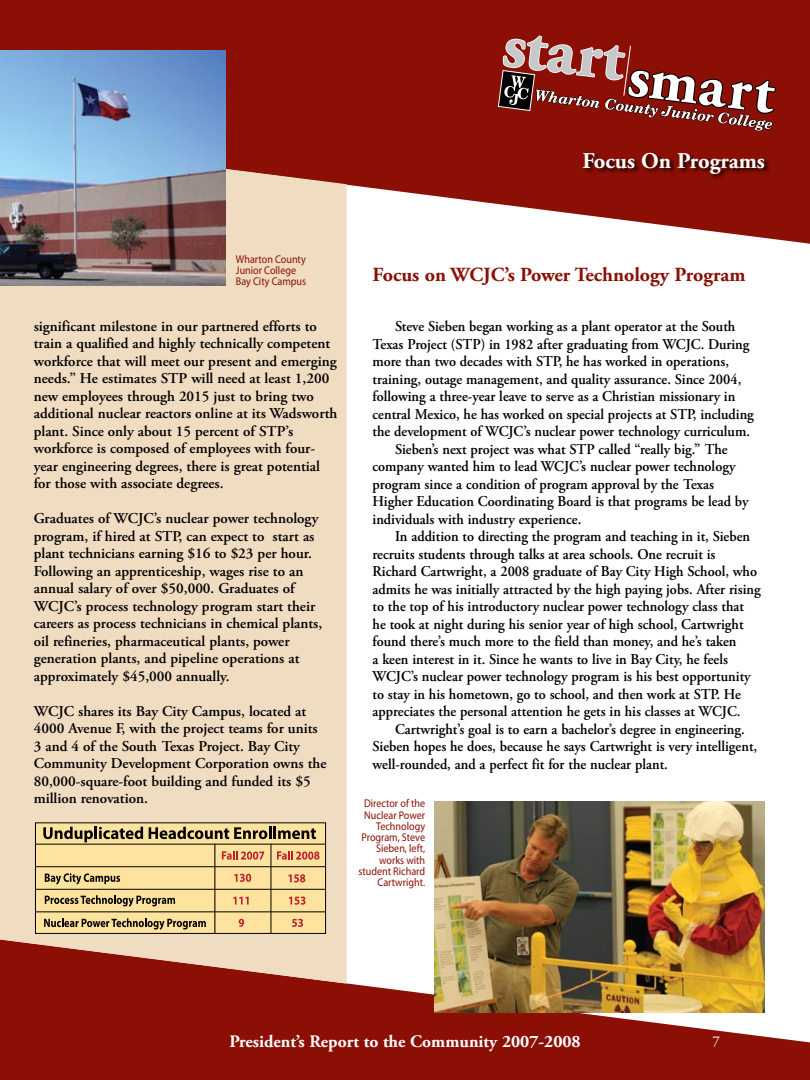
<style>
.page{position:relative;width:810px;height:1080px;background:#fff}
.page>*{position:absolute;margin:0;border:0;box-sizing:border-box;transform-origin:0 0}
.t1{font:700 22.5px "Adobe Garamond Pro";color:#fff}
.t2{font:700 20px "Adobe Garamond Pro";color:#8b0f04}
.t3{font:700 17.5px "Adobe Garamond Pro";color:#fff}
.t4{font:600 15px "Adobe Garamond Pro";color:#000;scale:.95 1}
.t5{font:600 15px/17.5px "Adobe Garamond Pro";color:#000}
.t6{font:15px "Adobe Garamond Pro";color:#fff}
.t7{font:11.25px/11.2px "Myriad Pro";color:#8b0f04;text-align:right;scale:.9 1}
</style>
<div class="page">
<svg style="left:0;top:0;width:810px;height:244px;background:#992d24"></svg>
<svg style="left:0;top:939px;width:810px;height:141px;fill:#8b0f04"></svg>
<svg style="left:498px;top:32px;width:278px;height:101px;background:#933931"></svg>
<div style="left:0;top:140px;width:347px;height:844px;background:#f0dcc1"></div>
<div style="left:582px;top:151px;width:189px;height:29px;background:#000;opacity:.85"></div>
<img style="left:0;top:51px;width:226px;height:235px">
<img style="left:435px;top:801px;width:330px;height:211px">
<div style="left:35px;top:823px;width:291px;height:110px;background:#fee39f"></div>
<div style="left:35px;top:822px;width:291px;height:112px;border:1px solid #000"></div>
<hr style="left:214px;top:844px;width:1px;height:89px;background:#000">
<hr style="left:271px;top:844px;width:1px;height:89px;background:#000">
<hr style="left:35px;top:844px;width:290px;height:1px;background:#000">
<hr style="left:36px;top:866px;width:290px;height:1px;background:#000">
<hr style="left:35px;top:889px;width:290px;height:1px;background:#000">
<hr style="left:35px;top:911px;width:290px;height:1px;background:#000">
<svg style="left:222px;top:851px;width:42px;height:9px"></svg>
<svg style="left:234px;top:874px;width:17px;height:8px"></svg>
<svg style="left:288px;top:874px;width:17px;height:8px"></svg>
<svg style="left:289px;top:897px;width:17px;height:8px"></svg>
<svg style="left:292px;top:919px;width:11px;height:8px"></svg>
<svg style="left:233px;top:897px;width:16px;height:8px"></svg>
<svg style="left:239px;top:919px;width:5px;height:8px"></svg>
<svg style="left:277px;top:851px;width:43px;height:9px"></svg>
<svg style="left:43px;top:827px;width:100px;height:15px"></svg>
<svg style="left:149px;top:827px;width:167px;height:12px"></svg>
<svg style="left:45px;top:873px;width:75px;height:11px"></svg>
<svg style="left:45px;top:895px;width:130px;height:12px"></svg>
<svg style="left:44px;top:918px;width:162px;height:12px"></svg>
<h1 class="t1" style="left:582px;top:147px;width:184px">Focus On Programs</h1>
<p class="t7" style="left:236px;top:253px;width:80px;text-align:left">Wharton County<br>Junior College<br>Bay City Campus</p>
<p class="t5" style="left:34px;top:318px;width:305px">significant milestone in our partnered efforts to train a qualified and highly technically competent workforce that will meet our present and emerging needs.” He estimates STP will need at least 1,200 new employees through 2015 just to bring two additional nuclear reactors online at its Wadsworth plant. Since only about 15 percent of STP’s workforce is composed of employees with four&shy;year engineering degrees, there is great potential for those with associate degrees.</p>
<p class="t5" style="left:34px;top:510px;width:290px">Graduates of WCJC’s nuclear power technology program, if hired at STP, can expect to start as plant technicians earning $16 to $23 per hour.<br>Following an apprenticeship, wages rise to an annual salary of over $50,000. Graduates of WCJC’s process technology program start their careers as process technicians in chemical plants, oil refineries, pharmaceutical plants, power generation plants, and pipeline operations at approximately $45,000 annually.</p>
<p class="t5" style="left:34px;top:703px;width:294px">WCJC shares its Bay City Campus, located at 4000 Avenue F, with the project teams for units 3 and 4 of the South Texas Project. Bay City Community Development Corporation owns the 80,000-square-foot building and funded its $5 million renovation.</p>
<h2 class="t2" style="left:373px;top:263px;width:374px">Focus on WCJC’s Power Technology Program</h2>
<p class="t4" style="left:395px;top:318px;width:360px">Steve Sieben began working as a plant operator at the South</p>
<p class="t4" style="left:373px;top:335px;width:398px">Texas Project (STP) in 1982 after graduating from WCJC. During</p>
<p class="t4" style="left:373px;top:353px;width:377px">more than two decades with STP, he has worked in operations,</p>
<p class="t4" style="left:373px;top:370px;width:390px">training, outage management, and quality assurance. Since 2004,</p>
<p class="t4" style="left:373px;top:388px;width:383px">following a three-year leave to serve as a Christian missionary in</p>
<p class="t4" style="left:373px;top:405px;width:403px">central Mexico, he has worked on special projects at STP, including</p>
<p class="t4" style="left:373px;top:423px;width:399px">the development of WCJC’s nuclear power technology curriculum.</p>
<p class="t4" style="left:395px;top:440px;width:352px">Sieben’s next project was what STP called “really big.” The</p>
<p class="t4" style="left:373px;top:458px;width:384px">company wanted him to lead WCJC’s nuclear power technology</p>
<p class="t4" style="left:373px;top:475px;width:361px">program since a condition of program approval by the Texas</p>
<p class="t4" style="left:373px;top:493px;width:397px">Higher Education Coordinating Board is that programs be lead by</p>
<p class="t4" style="left:373px;top:510px;width:221px">individuals with industry experience.</p>
<p class="t4" style="left:395px;top:528px;width:375px">In addition to directing the program and teaching in it, Sieben</p>
<p class="t4" style="left:373px;top:545px;width:363px">recruits students through talks at area schools. One recruit is</p>
<p class="t4" style="left:373px;top:563px;width:406px">Richard Cartwright, a 2008 graduate of Bay City High School, who</p>
<p class="t4" style="left:373px;top:580px;width:410px">admits he was initially attracted by the high paying jobs. After rising</p>
<p class="t4" style="left:373px;top:598px;width:393px">to the top of his introductory nuclear power technology class that</p>
<p class="t4" style="left:373px;top:615px;width:392px">he took at night during his senior year of high school, Cartwright</p>
<p class="t4" style="left:373px;top:633px;width:385px">found there’s much more to the field than money, and he’s taken</p>
<p class="t4" style="left:373px;top:650px;width:376px">a keen interest in it. Since he wants to live in Bay City, he feels</p>
<p class="t4" style="left:373px;top:668px;width:399px">WCJC’s nuclear power technology program is his best opportunity</p>
<p class="t4" style="left:373px;top:685px;width:389px">to stay in his hometown, go to school, and then work at STP. He</p>
<p class="t4" style="left:373px;top:703px;width:389px">appreciates the personal attention he gets in his classes at WCJC.</p>
<p class="t4" style="left:395px;top:720px;width:370px">Cartwright’s goal is to earn a bachelor’s degree in engineering.</p>
<p class="t4" style="left:373px;top:738px;width:406px">Sieben hopes he does, because he says Cartwright is very intelligent,</p>
<p class="t4" style="left:373px;top:755px;width:312px">well-rounded, and a perfect fit for the nuclear plant.</p>
<p class="t7" style="left:358px;top:798px;width:76px">Director of the<br>Nuclear Power<br>Technology<br>Program, Steve<br>Sieben, left, works with student Richard<br>Cartwright.</p>
<p class="t3" style="left:229px;top:1031px;width:353px">President’s Report to the Community 2007-2008</p>
<p class="t6" style="left:712px;top:1033px;width:9px">7</p>
</div>
